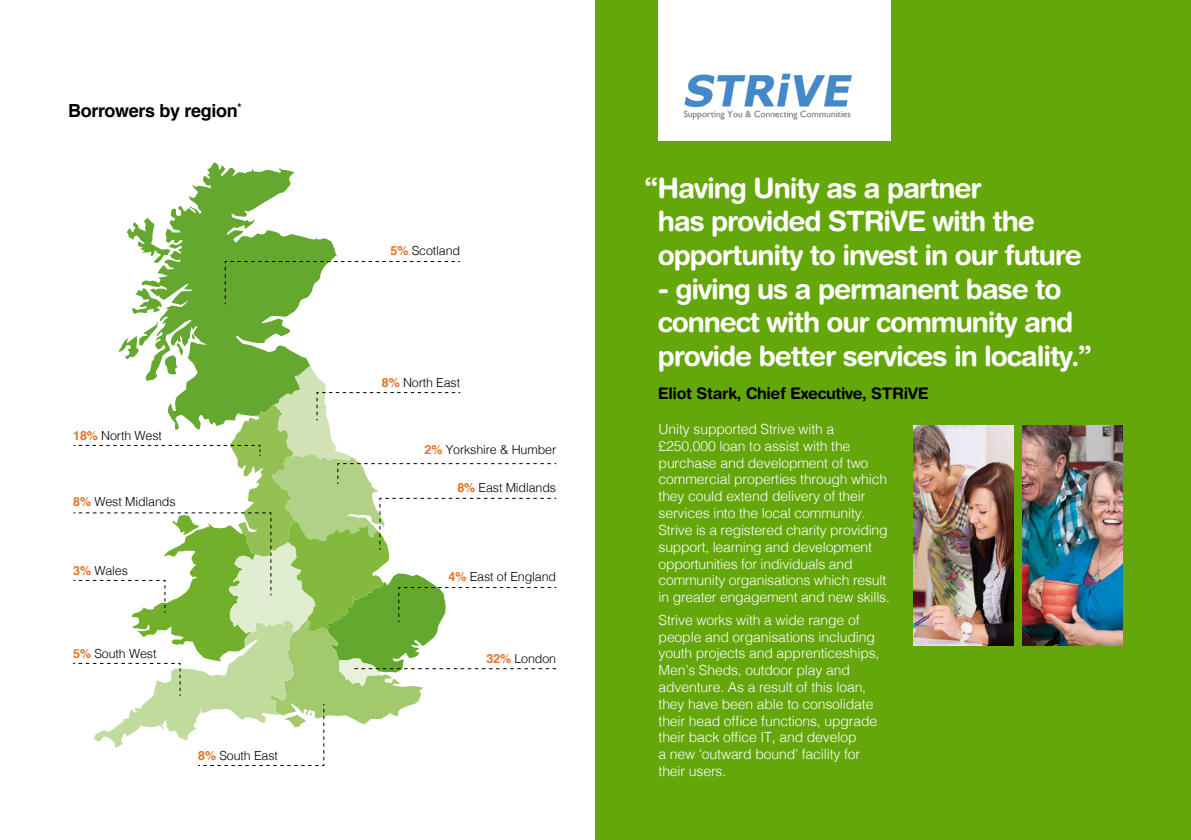
<style>
.page{position:relative;width:1191px;height:840px;background:#fff}
.page>*{position:absolute;margin:0;border:0;box-sizing:border-box;transform-origin:0 0}
.t1{font:700 28px/33.6px "Helvetica Rounded LT";letter-spacing:-.04em;color:#fff}
.t2{font:700 18px "Helvetica";letter-spacing:-.02em;color:#000}
.t3{font:700 16px "Helvetica Rounded LT";letter-spacing:-.02em;color:#000}
.t4{font:300 14px/16.8px "Helvetica";letter-spacing:-.01em;color:#fff}
.t5{font:300 12.4px "Helvetica";letter-spacing:-.01em;color:#000}
.s1{font-weight:700;color:#e37222}
</style>
<div class="page">
<div style="left:595px;top:0;width:596px;height:839px;background:#64a70b"></div>
<svg style="left:132px;top:290px;width:10px;height:24px"></svg>
<svg style="left:126px;top:222px;width:16px;height:28px"></svg>
<svg style="left:142px;top:162px;width:195px;height:159px;fill:#64a830"></svg>
<svg style="left:224px;top:260px;width:237px;height:45px"></svg>
<svg style="left:73px;top:321px;width:484px;height:445px"></svg>
<img style="left:913px;top:425px;width:100px;height:220px">
<img style="left:1022px;top:425px;width:101px;height:220px">
<div style="left:658px;top:0;width:232px;height:140px;background:#fff"></div>
<img style="left:683px;top:73px;width:169px;height:47px">
<p class="t2" style="left:68px;top:96px;width:175px">Borrowers by region<sup>*</sup></p>
<p class="t5" style="left:73px;top:425px;width:90px"><span class="s1">18%</span> North West</p>
<p class="t5" style="left:73px;top:491px;width:104px"><span class="s1">8%</span> West Midlands</p>
<p class="t5" style="left:73px;top:559px;width:56px"><span class="s1">3%</span> Wales</p>
<p class="t5" style="left:73px;top:642px;width:85px"><span class="s1">5%</span> South West</p>
<p class="t5" style="left:198px;top:745px;width:81px"><span class="s1">8%</span> South East</p>
<p class="t5" style="left:390px;top:240px;width:71px"><span class="s1">5%</span> Scotland</p>
<p class="t5" style="left:382px;top:372px;width:80px"><span class="s1">8%</span> North East</p>
<p class="t5" style="left:424px;top:439px;width:133px"><span class="s1">2%</span> Yorkshire &amp; Humber</p>
<p class="t5" style="left:457px;top:476px;width:100px"><span class="s1">8%</span> East Midlands</p>
<p class="t5" style="left:448px;top:566px;width:109px"><span class="s1">4%</span> East of England</p>
<p class="t5" style="left:486px;top:647px;width:71px"><span class="s1">32%</span> London</p>
<h1 class="t1" style="left:658px;top:170px;width:425px;text-indent:-14px">“Having Unity as a partner<br>has provided STRiVE with the opportunity to invest in our future</h1>
<h1 class="t1" style="left:658px;top:271px;width:436px">- giving us a permanent base to connect with our community and provide better services in locality.”</h1>
<p class="t3" style="left:658px;top:383px;width:272px">Eliot Stark, Chief Executive, STRiVE</p>
<p class="t4" style="left:658px;top:419px;width:233px">Unity supported Strive with a £250,000 loan to assist with the purchase and development of two commercial properties through which they could extend delivery of their services into the local community.<br>Strive is a registered charity providing support, learning and development opportunities for individuals and community organisations which result in greater engagement and new skills.</p>
<p class="t4" style="left:658px;top:610px;width:222px">Strive works with a wide range of people and organisations including youth projects and apprenticeships,<br>Men’s Sheds, outdoor play and adventure. As a result of this loan, they have been able to consolidate their head office functions, upgrade their back office IT, and develop<br>a new ‘outward bound’ facility for their users.</p>
</div>
